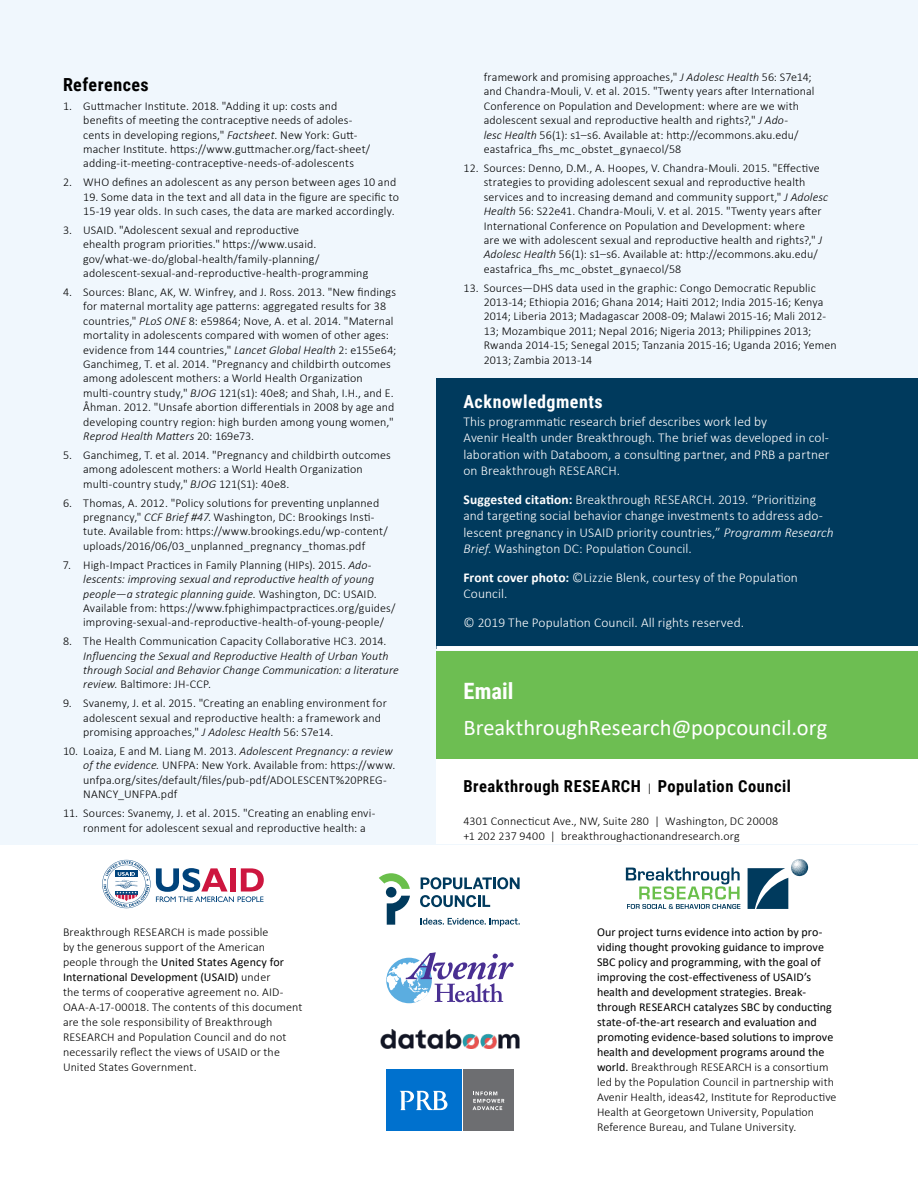
<style>
.page{position:relative;width:918px;height:1188px;background:#fff}
.page>*{position:absolute;margin:0;border:0;box-sizing:border-box;transform-origin:0 0}
.t1{font:22.5px "Calibri";color:#fff}
.t2{font:700 22.5px "Roboto Condensed";letter-spacing:.005em;color:#fff}
.t3{font:700 18px "Roboto Condensed";letter-spacing:.03em;color:#fff}
.t4{font:700 18px "Roboto Condensed";letter-spacing:.025em;color:#000}
.t5{font:700 16.5px "Roboto Condensed";letter-spacing:.03em;color:#000}
.t6{font:300 13.5px/16.5px "Calibri";letter-spacing:.005em;color:#fff}
.t7{font:300 12px/14.4px "Calibri";letter-spacing:.01em;color:#000}
.t8{font:12px/15px "Calibri";letter-spacing:.005em;color:#000}
.t9{font:italic 300 12px/14.4px "Calibri";letter-spacing:.01em;color:#000}
.s1{font-style:italic}
.s2{font-style:normal}
.s3{font-weight:400}
.s4{font-weight:700}
.s5{font-family:"Calibri";font-weight:300;font-size:12px}
.s6{font-weight:300}
</style>
<div class="page">
<div style="left:0;top:0;width:918px;height:844px;background:#f0f7fd"></div>
<div style="left:436px;top:657px;width:482px;height:187px;background:#fff"></div>
<div style="left:436px;top:378px;width:482px;height:270px;background:#003a5d"></div>
<div style="left:436px;top:652px;width:482px;height:107px;background:#6dbe52"></div>
<svg style="left:102px;top:860px;width:162px;height:48px"></svg>
<svg style="left:748px;top:859px;width:60px;height:50px"></svg>
<svg style="left:626px;top:868px;width:114px;height:41px"></svg>
<div style="left:436px;top:646px;width:482px;height:5px;background:#fff"></div>
<svg style="left:421px;top:877px;width:99px;height:12px"></svg>
<svg style="left:420px;top:895px;width:70px;height:12px"></svg>
<div style="left:386px;top:887px;width:11px;height:11px;background:#003a5d;border-radius:50%"></div>
<svg style="left:387px;top:896px;width:23px;height:29px"></svg>
<svg style="left:379px;top:873px;width:31px;height:16px"></svg>
<svg style="left:421px;top:918px;width:99px;height:8px"></svg>
<svg style="left:386px;top:952px;width:128px;height:50px"></svg>
<div style="left:386px;top:1070px;width:75px;height:61px;background:#0071ce"></div>
<div style="left:463px;top:1070px;width:51px;height:61px;background:#6d6e71"></div>
<svg style="left:400px;top:1091px;width:48px;height:19px"></svg>
<svg style="left:473px;top:1091px;width:31px;height:19px"></svg>
<img style="left:380px;top:1029px;width:140px;height:19px">
<h2 class="t4" style="left:63px;top:72px;width:87px">References</h2>
<p class="t7" style="left:83px;top:98px;width:289px;text-indent:-20px">1. Guttmacher Institute. 2018. "Adding it up: costs and benefits of meeting the contraceptive needs of adoles&shy;cents in developing regions," <span class="s1">Factsheet</span>. New York: Gutt&shy;macher Institute. https://www.guttmacher.org/fact-sheet/ adding-it-meeting-contraceptive-needs-of-adolescents</p>
<p class="t7" style="left:63px;top:175px;width:335px">2. WHO defines an adolescent as any person between ages 10 and</p>
<p class="t7" style="left:83px;top:189px;width:317px">19. Some data in the text and all data in the figure are specific to<br>15-19 year olds. In such cases, the data are marked accordingly.</p>
<p class="t7" style="left:83px;top:223px;width:287px;text-indent:-20px">3. USAID. "Adolescent sexual and reproductive<br>ehealth program priorities." https://www.usaid. gov/what-we-do/global-health/family-planning/ adolescent-sexual-and-reproductive-health-programming</p>
<p class="t7" style="left:83px;top:285px;width:315px;text-indent:-20px">4. Sources: Blanc, AK, W. Winfrey, and J. Ross. 2013. "New findings for maternal mortality age patterns: aggregated results for 38 countries," <span class="s1">PLoS ONE</span> 8: e59864; Nove, A. et al. 2014. "Maternal mortality in adolescents compared with women of other ages: evidence from 144 countries," <span class="s1">Lancet Global Health</span> 2: e155e64; Ganchimeg, T. et al. 2014. "Pregnancy and childbirth outcomes among adolescent mothers: a World Health Organization multi-country study," <span class="s1">BJOG</span> 121(s1): 40e8; and Shah, I.H., and E.<br>Åhman. 2012. "Unsafe abortion differentials in 2008 by age and developing country region: high burden among young women," <span class="s1">Reprod Health Matters</span> 20: 169e73.</p>
<p class="t7" style="left:83px;top:448px;width:309px;text-indent:-20px">5. Ganchimeg, T. et al. 2014. "Pregnancy and childbirth outcomes among adolescent mothers: a World Health Organization multi-country study," <span class="s1">BJOG</span> 121(S1): 40e8.</p>
<p class="t7" style="left:83px;top:495px;width:306px;text-indent:-20px">6. Thomas, A. 2012. "Policy solutions for preventing unplanned pregnancy," <span class="s1">CCF Brief #47</span>. Washington, DC: Brookings Insti&shy;tute. Available from: https://www.brookings.edu/wp-content/ uploads/2016/06/03_unplanned_pregnancy_thomas.pdf</p>
<p class="t7" style="left:83px;top:557px;width:314px;text-indent:-20px">7. High-Impact Practices in Family Planning (HIPs). 2015. <span class="s1">Ado&shy;lescents: improving sexual and reproductive health of young people—a strategic planning guide.</span> Washington, DC: USAID.<br>Available from: https://www.fphighimpactpractices.org/guides/ improving-sexual-and-reproductive-health-of-young-people/</p>
<p class="t7" style="left:63px;top:634px;width:325px">8. The Health Communication Capacity Collaborative HC3. 2014.</p>
<p class="t9" style="left:83px;top:648px;width:317px">Influencing the Sexual and Reproductive Health of Urban Youth through Social and Behavior Change Communication: a literature review. <span class="s2">Baltimore: JH-CCP.</span></p>
<p class="t7" style="left:83px;top:696px;width:305px;text-indent:-20px">9. Svanemy, J. et al. 2015. "Creating an enabling environment for adolescent sexual and reproductive health: a framework and promising approaches," <span class="s1">J Adolesc Health</span> 56: S7e14.</p>
<p class="t7" style="left:83px;top:744px;width:314px;text-indent:-20px">10. Loaiza, E and M. Liang M. 2013. <span class="s1">Adolescent Pregnancy: a review of the evidence.</span> UNFPA: New York. Available from: https://www. unfpa.org/sites/default/files/pub-pdf/ADOLESCENT%20PREG-NANCY_UNFPA.pdf</p>
<p class="t7" style="left:83px;top:806px;width:294px;text-indent:-20px">11. Sources: Svanemy, J. et al. 2015. "Creating an enabling envi&shy;ronment for adolescent sexual and reproductive health: a</p>
<p class="t7" style="left:63px;top:925px;width:241px;line-height:15px">Breakthrough RESEARCH is made possible<br>by the generous support of the American<br>people through the <span class="s3">United States Agency for International Development (USAID)</span> under<br>the terms of cooperative agreement no. AID-OAA-A-17-00018. The contents of this document are the sole responsibility of Breakthrough RESEARCH and Population Council and do not necessarily reflect the views of USAID or the United States Government.</p>
<p class="t7" style="left:484px;top:70px;width:332px">framework and promising approaches," <span class="s1">J Adolesc Health</span> 56: S7e14; and Chandra-Mouli, V. et al. 2015. "Twenty years after International Conference on Population and Development: where are we with adolescent sexual and reproductive health and rights?," <span class="s1">J Ado-<br>lesc Health</span> 56(1): s1–s6. Available at: http://ecommons.aku.edu/ eastafrica_fhs_mc_obstet_gynaecol/58</p>
<p class="t7" style="left:484px;top:161px;width:346px;text-indent:-20px">12. Sources: Denno, D.M., A. Hoopes, V. Chandra-Mouli. 2015. "Effective strategies to providing adolescent sexual and reproductive health services and to increasing demand and community support," <span class="s1">J Adolesc Health</span> 56: S22e41. Chandra-Mouli, V. et al. 2015. "Twenty years after International Conference on Population and Development: where<br>are we with adolescent sexual and reproductive health and rights?," <span class="s1">J Adolesc Health</span> 56(1): s1–s6. Available at: http://ecommons.aku.edu/ eastafrica_fhs_mc_obstet_gynaecol/58</p>
<p class="t7" style="left:484px;top:280px;width:354px;text-indent:-20px">13. Sources—DHS data used in the graphic: Congo Democratic Republic 2013-14; Ethiopia 2016; Ghana 2014; Haiti 2012; India 2015-16; Kenya 2014; Liberia 2013; Madagascar 2008-09; Malawi 2015-16; Mali 2012- 13; Mozambique 2011; Nepal 2016; Nigeria 2013; Philippines 2013; Rwanda 2014-15; Senegal 2015; Tanzania 2015-16; Uganda 2016; Yemen 2013; Zambia 2013-14</p>
<h2 class="t3" style="left:464px;top:389px;width:141px">Acknowledgments</h2>
<p class="t6" style="left:464px;top:413px;width:368px">This programmatic research brief describes work led by<br>Avenir Health under Breakthrough. The brief was developed in col&shy;laboration with Databoom, a consulting partner, and PRB a partner on Breakthrough RESEARCH.</p>
<p class="t6" style="left:464px;top:491px;width:372px"><span class="s4">Suggested citation:</span> Breakthrough RESEARCH. 2019. “Prioritizing and targeting social behavior change investments to address ado&shy;lescent pregnancy in USAID priority countries,” <span class="s1">Programm Research Brief</span>. Washington DC: Population Council.</p>
<p class="t6" style="left:464px;top:569px;width:336px"><span class="s4">Front cover photo:</span> ©Lizzie Blenk, courtesy of the Population<br>Council.</p>
<p class="t6" style="left:464px;top:614px;width:282px">© 2019 The Population Council. All rights reserved.</p>
<h1 class="t2" style="left:464px;top:675px;width:52px">Email</h1>
<h1 class="t1" style="left:464px;top:712px;width:365px">BreakthroughResearch@popcouncil.org</h1>
<h3 class="t5" style="left:464px;top:774px;width:329px">Breakthrough RESEARCH <span class="s5">|</span> Population Council</h3>
<p class="t7" style="left:464px;top:813px;width:316px;line-height:15px">4301 Connecticut Ave., NW, Suite 280 | Washington, DC 20008 +1 202 237 9400 | breakthroughactionandresearch.org</p>
<p class="t8" style="left:597px;top:925px;width:241px">Our project turns evidence into action by pro&shy;viding thought provoking guidance to improve SBC policy and programming, with the goal of improving the cost-effectiveness of USAID’s health and development strategies. Break&shy;through RESEARCH catalyzes SBC by conducting state-of-the-art research and evaluation and promoting evidence-based solutions to improve health and development programs around the world. <span class="s6">Breakthrough RESEARCH is a consortium led by the Population Council in partnership with Avenir Health, ideas42, Institute for Reproductive Health at Georgetown University, Population Reference Bureau, and Tulane University.</span></p>
</div>
